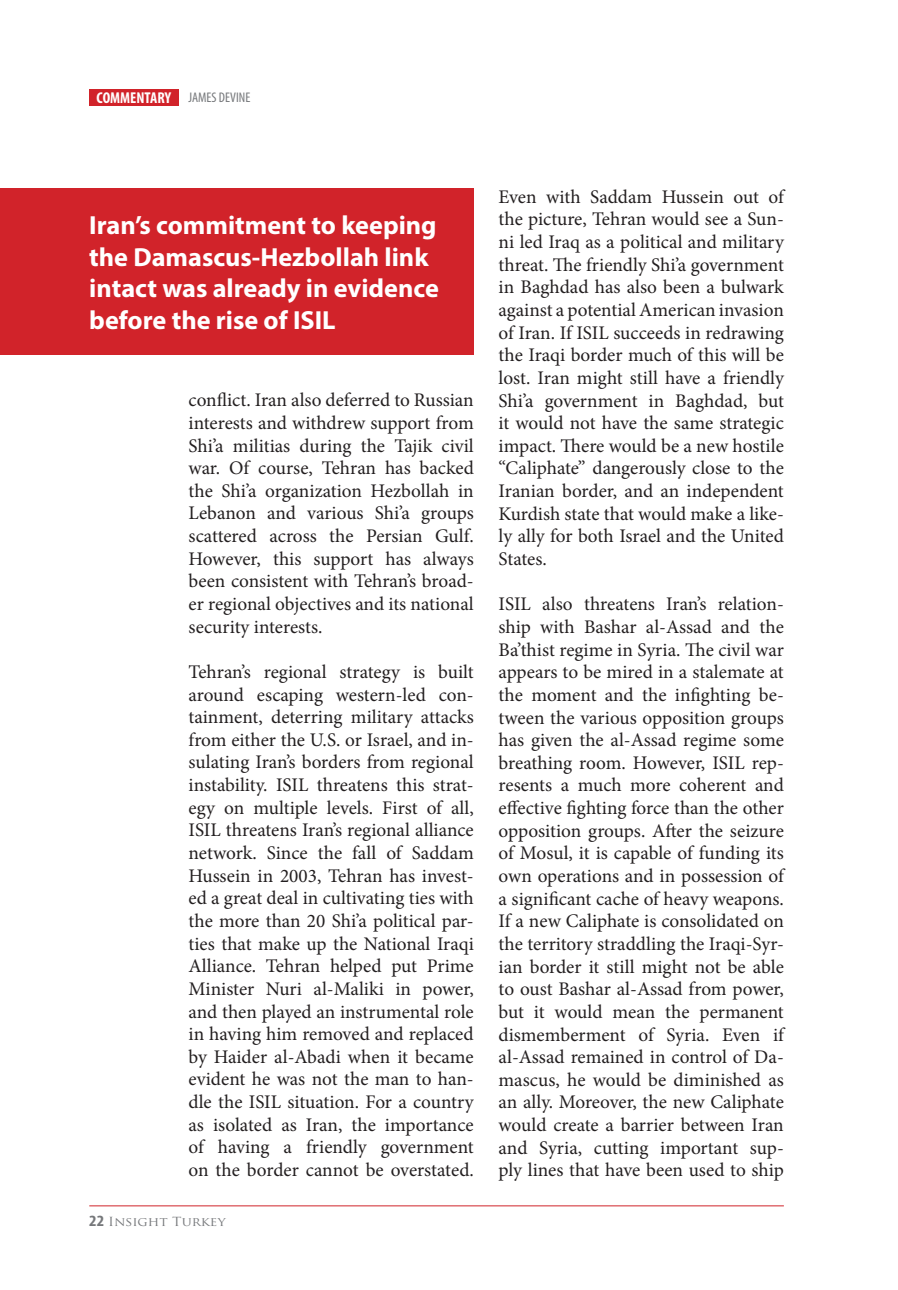
<style>
.page{position:relative;width:898px;height:1290px;background:#fff}
.page>*{position:absolute;margin:0;border:0;box-sizing:border-box;transform-origin:0 0}
.t1{font:700 26.25px/31.5px "Myriad Pro";color:#fff}
.t2{font:19.25px/22.6px "Minion Pro";letter-spacing:-.005em;color:#231f20;text-align:justify}
.t3{font:condensed 14px "Myriad Pro";color:#76787b}
.t4{font:12.25px "Trajan Pro";color:#76787b;scale:1.11 1}
.s1{font-weight:700;font-size:15.75px;color:#fff}
.s2{font-family:"Myriad Pro";font-weight:700;font-stretch:condensed;font-size:15.75px}
</style>
<div class="page">
<div style="left:89px;top:89px;width:90px;height:17px;background:#d1232a"></div>
<hr style="left:89px;top:1205px;width:695px;height:1px;background:#d1232a">
<div style="left:0;top:189px;width:474px;height:166px;background:#d1232a"></div>
<p class="t3" style="left:97px;top:89px;width:155px"><span class="s1">COMMENTARY</span> JAMES DEVINE</p>
<h1 class="t1" style="left:89px;top:209px;width:351px">Iran’s commitment to keeping the Damascus-Hezbollah link intact was already in evidence before the rise of ISIL</h1>
<p class="t2" style="left:189px;top:389px;width:287px">conflict. Iran also deferred to Russian interests and withdrew support from Shi’a militias during the Tajik civil war. Of course, Tehran has backed the Shi’a organization Hezbollah in Lebanon and various Shi’a groups scattered across the Persian Gulf.<br>However, this support has always been consistent with Tehran’s broad&shy;er regional objectives and its national security interests.</p>
<p class="t2" style="left:189px;top:660px;width:287px">Tehran’s regional strategy is built around escaping western-led con&shy;tainment, deterring military attacks from either the U.S. or Israel, and in&shy;sulating Iran’s borders from regional instability. ISIL threatens this strat&shy;egy on multiple levels. First of all, ISIL threatens Iran’s regional alliance network. Since the fall of Saddam Hussein in 2003, Tehran has invest&shy;ed a great deal in cultivating ties with the more than 20 Shi’a political par&shy;ties that make up the National Iraqi Alliance. Tehran helped put Prime Minister Nuri al-Maliki in power, and then played an instrumental role in having him removed and replaced by Haider al-Abadi when it became evident he was not the man to han&shy;dle the ISIL situation. For a country as isolated as Iran, the importance of having a friendly government on the border cannot be overstated.</p>
<p class="t4" style="left:89px;top:1213px;width:124px"><span class="s2">22</span> Insight Turkey</p>
<p class="t2" style="left:499px;top:185px;width:287px">Even with Saddam Hussein out of the picture, Tehran would see a Sun&shy;ni led Iraq as a political and military threat. The friendly Shi’a government in Baghdad has also been a bulwark against a potential American invasion of Iran. If ISIL succeeds in redrawing the Iraqi border much of this will be lost. Iran might still have a friendly Shi’a government in Baghdad, but it would not have the same strategic impact. There would be a new hostile “Caliphate” dangerously close to the Iranian border, and an independent Kurdish state that would make a like&shy;ly ally for both Israel and the United States.</p>
<p class="t2" style="left:499px;top:593px;width:287px">ISIL also threatens Iran’s relation&shy;ship with Bashar al-Assad and the Ba’thist regime in Syria. The civil war appears to be mired in a stalemate at the moment and the infighting be&shy;tween the various opposition groups has given the al-Assad regime some breathing room. However, ISIL rep&shy;resents a much more coherent and effective fighting force than the other opposition groups. After the seizure of Mosul, it is capable of funding its own operations and in possession of a significant cache of heavy weapons.<br>If a new Caliphate is consolidated on the territory straddling the Iraqi-Syr&shy;ian border it still might not be able to oust Bashar al-Assad from power, but it would mean the permanent dismemberment of Syria. Even if al-Assad remained in control of Da&shy;mascus, he would be diminished as an ally. Moreover, the new Caliphate would create a barrier between Iran and Syria, cutting important sup&shy;ply lines that have been used to ship</p>
</div>
